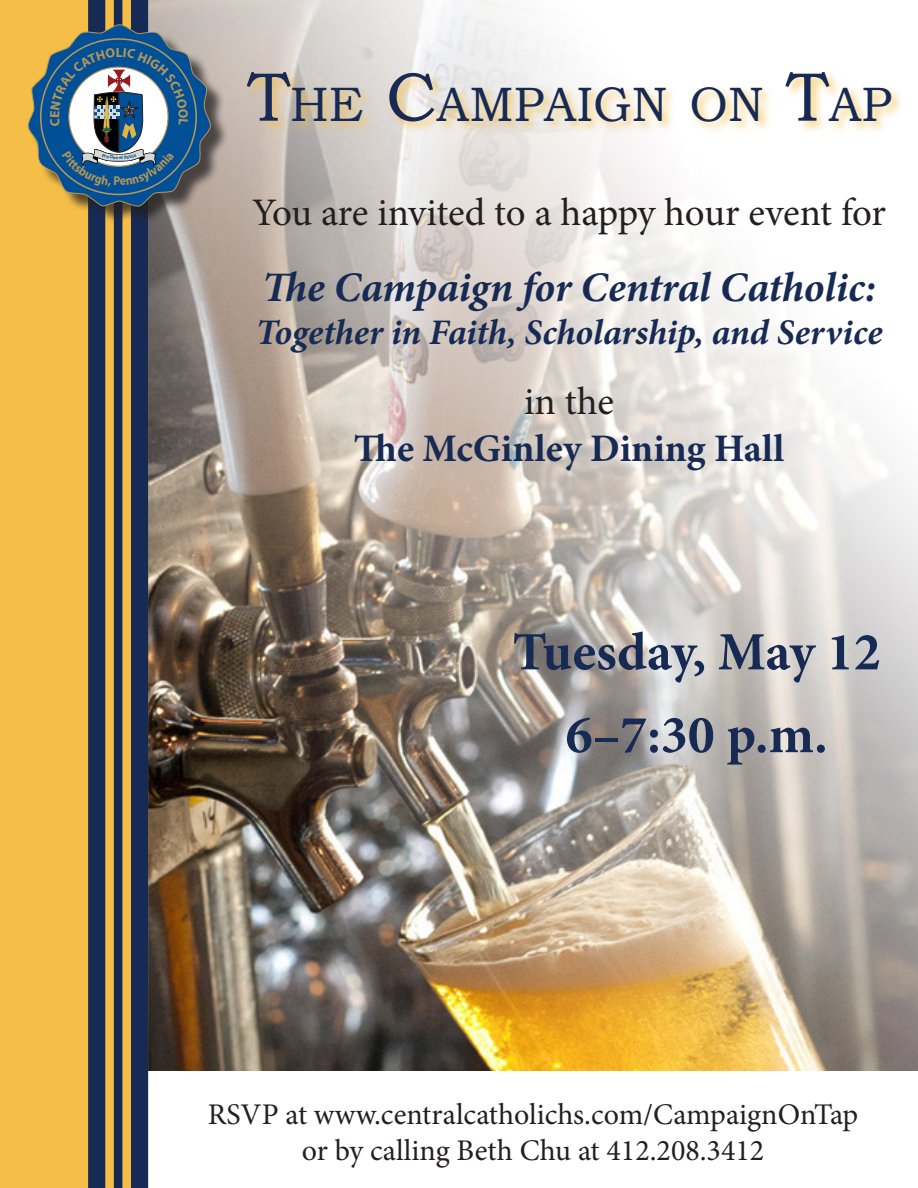
<style>
.page{position:relative;width:918px;height:1188px;background:#fff}
.page>*{position:absolute;margin:0;border:0;box-sizing:border-box;transform-origin:0 0}
.t1{font:700 54px "Minion Pro";color:#172a54}
.t2{font:48.3px "Bookman Old Style";color:#172a54}
.t3{font:italic 700 42px "Minion Pro";letter-spacing:-.005em;color:#172a54}
.t4{font:39px "Minion Pro";letter-spacing:-.01em;color:#231f20}
.t5{font:700 39px "Minion Pro";color:#172a54}
.t6{font:italic 700 36px "Minion Pro";letter-spacing:-.005em;color:#172a54}
.t7{font:30px "Minion Pro";color:#231f20}
.t8{font:700 13.35px "Myriad Pro";color:#b39758}
.t9{font:700 12.9px "Myriad Pro";color:#b39758;scale:.91 1}
.s1{font-size:69px}
</style>
<div class="page">
<img style="left:157px;top:0;width:761px;height:1071px">
<div style="left:244px;top:69px;width:660px;height:65px;background:#f5bf47;opacity:.75"></div>
<svg style="left:122px;top:0;width:35px;height:1188px;background:#655e53"></svg>
<svg style="left:105px;top:0;width:17px;height:1188px;background:#86744d"></svg>
<svg style="left:0;top:0;width:105px;height:1188px;background:#d6aa48"></svg>
<div style="left:31px;top:27px;width:198px;height:198px;background:#231f20;opacity:.75"></div>
<svg style="left:27px;top:24px;width:184px;height:183px;background:#647f8c"></svg>
<p class="t8" style="left:116px;top:44px;width:8px">L</p>
<p class="t9" style="left:113px;top:173px;width:9px">P</p>
<p class="t2" style="left:247px;top:73px;width:646px"><span class="s1">T</span>HE <span class="s1">C</span>AMPAIGN ON <span class="s1">T</span>AP</p>
<p class="t4" style="left:252px;top:187px;width:635px">You are invited to a happy hour event for</p>
<p class="t3" style="left:262px;top:258px;width:615px">The Campaign for Central Catholic:</p>
<p class="t6" style="left:256px;top:307px;width:628px">Together in Faith, Scholarship, and Service</p>
<p class="t4" style="left:524px;top:375px;width:92px">in the</p>
<p class="t5" style="left:354px;top:421px;width:432px">The McGinley Dining Hall</p>
<p class="t1" style="left:513px;top:614px;width:370px">Tuesday, May 12</p>
<p class="t1" style="left:565px;top:697px;width:264px">6–7:30 p.m.</p>
<p class="t7" style="left:208px;top:1095px;width:652px">RSVP at www.centralcatholichs.com/CampaignOnTap</p>
<p class="t7" style="left:302px;top:1131px;width:464px">or by calling Beth Chu at 412.208.3412</p>
</div>
